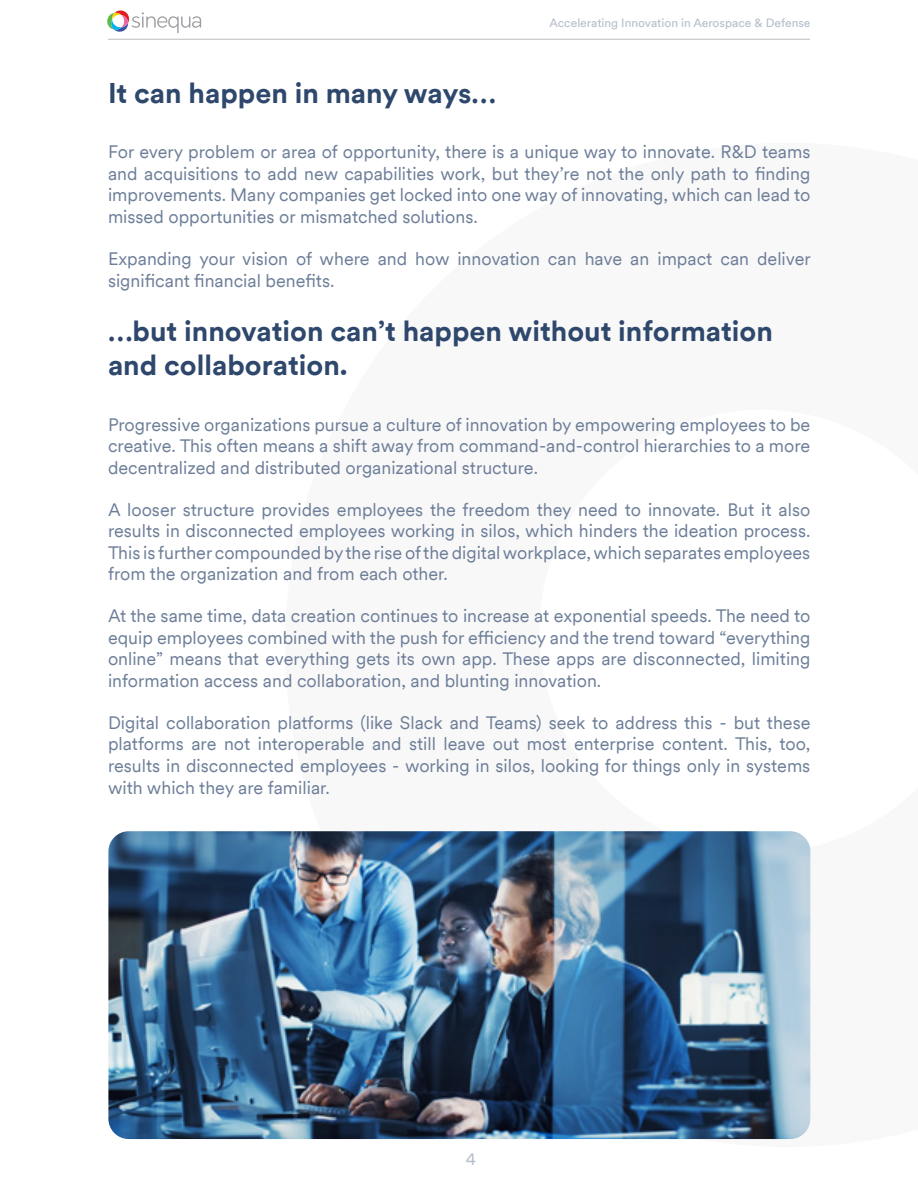
<style>
.page{position:relative;width:918px;height:1188px;background:#fff}
.page>*{position:absolute;margin:0;border:0;box-sizing:border-box;transform-origin:0 0}
.t1{font:700 28.5px/34.2px "Circular XXTT";color:#2e476c}
.t2{font:18px/21.6px "Circular XXTT";color:#6c7e98;text-align:justify}
.t3{font:18px "Circular XXTT";color:#b6becb}
.t4{font:12px "Circular XXTT";color:#b6becb}
</style>
<div class="page">
<svg style="left:107px;top:10px;width:94px;height:23px"></svg>
<hr style="left:108px;top:39px;width:702px;height:1px;background:#bcbec0">
<img style="left:108px;top:831px;width:702px;height:308px">
<p class="t4" style="left:549px;top:15px;width:262px">Accelerating Innovation in Aerospace &amp; Defense</p>
<h1 class="t1" style="left:108px;top:75px;width:390px">It can happen in many ways…</h1>
<p class="t2" style="left:108px;top:140px;width:704px">For every problem or area of opportunity, there is a unique way to innovate. R&amp;D teams and acquisitions to add new capabilities work, but they’re not the only path to finding improvements. Many companies get locked into one way of innovating, which can lead to missed opportunities or mismatched solutions.</p>
<p class="t2" style="left:108px;top:247px;width:704px">Expanding your vision of where and how innovation can have an impact can deliver significant financial benefits.</p>
<h1 class="t1" style="left:108px;top:313px;width:666px">…but innovation can’t happen without information and collaboration.</h1>
<p class="t2" style="left:108px;top:413px;width:704px">Progressive organizations pursue a culture of innovation by empowering employees to be creative. This often means a shift away from command-and-control hierarchies to a more decentralized and distributed organizational structure.</p>
<p class="t2" style="left:108px;top:498px;width:704px">A looser structure provides employees the freedom they need to innovate. But it also results in disconnected employees working in silos, which hinders the ideation process.<br>This is further compounded by the rise of the digital workplace, which separates employees from the organization and from each other.</p>
<p class="t2" style="left:108px;top:604px;width:704px">At the same time, data creation continues to increase at exponential speeds. The need to equip employees combined with the push for efficiency and the trend toward “everything online” means that everything gets its own app. These apps are disconnected, limiting information access and collaboration, and blunting innovation.</p>
<p class="t2" style="left:108px;top:711px;width:704px">Digital collaboration platforms (like Slack and Teams) seek to address this - but these platforms are not interoperable and still leave out most enterprise content. This, too, results in disconnected employees - working in silos, looking for things only in systems with which they are familiar.</p>
<p class="t3" style="left:466px;top:1147px;width:12px">4</p>
</div>
